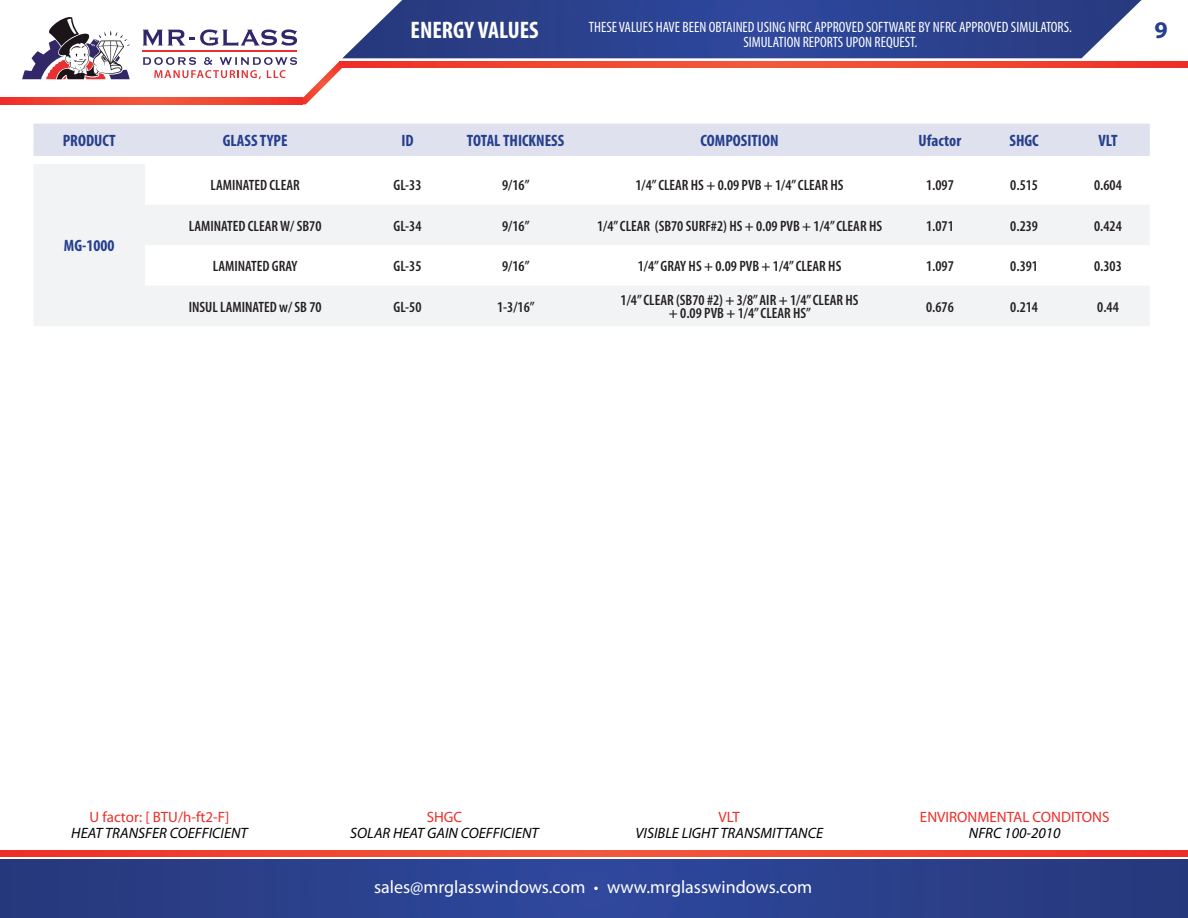
<style>
.page{position:relative;width:1188px;height:918px;background:#fff}
.page>*{position:absolute;margin:0;border:0;box-sizing:border-box;transform-origin:0 0}
.t1{font:700 condensed 24px "Myriad Pro";color:#fff}
.t2{font:700 24px "Myriad Pro";color:#253f8e}
.t3{font:18px "Myriad Pro";color:#fff}
.Text{font:700 condensed 16.5px "Myriad Pro";color:#253f8e}
.Text-2{font:600 condensed 15px/13.5px "Myriad Pro";color:#231f20;text-align:center}
.t4{font:condensed 15px/15px "Myriad Pro";color:#fff;text-align:center}
.Text-3{font:italic 15px "Myriad Pro";color:#000}
.Text-4{font:15px "Myriad Pro";color:#ee2d28}
.s1{font-stretch:condensed}
</style>
<div class="page">
<svg style="left:0;top:860px;width:1188px;height:58px;background:#2a408b"></svg>
<svg style="left:342px;top:0;width:800px;height:58px;background:#3b4f96"></svg>
<svg style="left:0;top:850px;width:1188px;height:7px;background:#ef4532"></svg>
<svg style="left:344px;top:61px;width:844px;height:7px;background:#ef4532"></svg>
<svg style="left:0;top:98px;width:303px;height:6px;background:#ef4532"></svg>
<svg style="left:303px;top:61px;width:41px;height:43px"></svg>
<hr style="left:143px;top:51px;width:154px;height:1px;background:#e82f32">
<svg style="left:143px;top:29px;width:154px;height:17px"></svg>
<svg style="left:143px;top:57px;width:154px;height:22px"></svg>
<svg style="left:22px;top:17px;width:108px;height:62px"></svg>
<svg style="left:34px;top:164px;width:1116px;height:162px;fill:#f2f3f4"></svg>
<div style="left:33px;top:124px;width:1117px;height:32px;background:#e0e1ee"></div>
<p class="t4" style="left:589px;top:19px;width:485px">THESE VALUES HAVE BEEN OBTAINED USING NFRC APPROVED SOFTWARE BY NFRC APPROVED SIMULATORS.<br>SIMULATION REPORTS UPON REQUEST.</p>
<h1 class="t1" style="left:411px;top:15px;width:130px">ENERGY VALUES</h1>
<h1 class="t2" style="left:1154px;top:15px;width:15px">9</h1>
<p class="Text" style="left:63px;top:130px;width:54px">PRODUCT</p>
<p class="Text" style="left:223px;top:130px;width:66px">GLASS TYPE</p>
<p class="Text" style="left:401px;top:130px;width:14px">ID</p>
<p class="Text" style="left:467px;top:130px;width:99px">TOTAL THICKNESS</p>
<p class="Text" style="left:701px;top:130px;width:79px">COMPOSITION</p>
<p class="Text" style="left:919px;top:130px;width:44px">Ufactor</p>
<p class="Text" style="left:1010px;top:130px;width:31px">SHGC</p>
<p class="Text" style="left:1098px;top:130px;width:21px">VLT</p>
<p class="Text" style="left:64px;top:236px;width:52px">MG-1000</p>
<p class="Text-2" style="left:211px;top:178px;width:91px">LAMINATED CLEAR</p>
<p class="Text-2" style="left:394px;top:178px;width:29px">GL-33</p>
<p class="Text-2" style="left:502px;top:178px;width:29px">9/16”</p>
<p class="Text-2" style="left:636px;top:178px;width:210px">1/4” CLEAR HS + 0.09 PVB + 1/4” CLEAR HS</p>
<p class="Text-2" style="left:926px;top:178px;width:29px">1.097</p>
<p class="Text-2" style="left:1010px;top:178px;width:29px">0.515</p>
<p class="Text-2" style="left:1094px;top:178px;width:29px">0.604</p>
<p class="Text-2" style="left:189px;top:219px;width:134px">LAMINATED CLEAR W/ SB70</p>
<p class="Text-2" style="left:394px;top:219px;width:29px">GL-34</p>
<p class="Text-2" style="left:502px;top:219px;width:29px">9/16”</p>
<p class="Text-2" style="left:597px;top:219px;width:286px">1/4” CLEAR (SB70 SURF#2) HS + 0.09 PVB + 1/4” CLEAR HS</p>
<p class="Text-2" style="left:926px;top:219px;width:29px">1.071</p>
<p class="Text-2" style="left:1010px;top:219px;width:29px">0.239</p>
<p class="Text-2" style="left:1094px;top:219px;width:29px">0.424</p>
<p class="Text-2" style="left:213px;top:259px;width:86px">LAMINATED GRAY</p>
<p class="Text-2" style="left:394px;top:259px;width:29px">GL-35</p>
<p class="Text-2" style="left:502px;top:259px;width:29px">9/16”</p>
<p class="Text-2" style="left:638px;top:259px;width:205px">1/4” GRAY HS + 0.09 PVB + 1/4” CLEAR HS</p>
<p class="Text-2" style="left:926px;top:259px;width:29px">1.097</p>
<p class="Text-2" style="left:1010px;top:259px;width:29px">0.391</p>
<p class="Text-2" style="left:1094px;top:259px;width:29px">0.303</p>
<p class="Text-2" style="left:189px;top:300px;width:134px">INSUL LAMINATED w/ SB 70</p>
<p class="Text-2" style="left:394px;top:300px;width:29px">GL-50</p>
<p class="Text-2" style="left:497px;top:300px;width:39px">1-3/16”</p>
<p class="Text-2" style="left:621px;top:293px;width:239px">1/4” CLEAR (SB70 #2) + 3/8” AIR + 1/4” CLEAR HS + 0.09 PVB + 1/4” CLEAR HS”</p>
<p class="Text-2" style="left:926px;top:300px;width:29px">0.676</p>
<p class="Text-2" style="left:1010px;top:300px;width:29px">0.214</p>
<p class="Text-2" style="left:1097px;top:300px;width:23px">0.44</p>
<p class="Text-4" style="left:90px;top:808px;width:141px">U factor: [ BTU/h-ft2-F]</p>
<p class="Text-3" style="left:71px;top:824px;width:178px">HEAT TRANSFER COEFFICIENT</p>
<p class="Text-4" style="left:427px;top:808px;width:37px">SHGC</p>
<p class="Text-3" style="left:350px;top:824px;width:190px">SOLAR HEAT GAIN COEFFICIENT</p>
<p class="Text-4" style="left:719px;top:808px;width:23px">VLT</p>
<p class="Text-3" style="left:635px;top:824px;width:189px">VISIBLE LIGHT TRANSMITTANCE</p>
<p class="t3" style="left:374px;top:876px;width:440px">sales@mrglasswindows.com <span class="s1">•</span> www.mrglasswindows.com</p>
<p class="Text-4" style="left:920px;top:808px;width:191px">ENVIRONMENTAL CONDITONS</p>
<p class="Text-3" style="left:969px;top:824px;width:93px">NFRC 100-2010</p>
</div>
